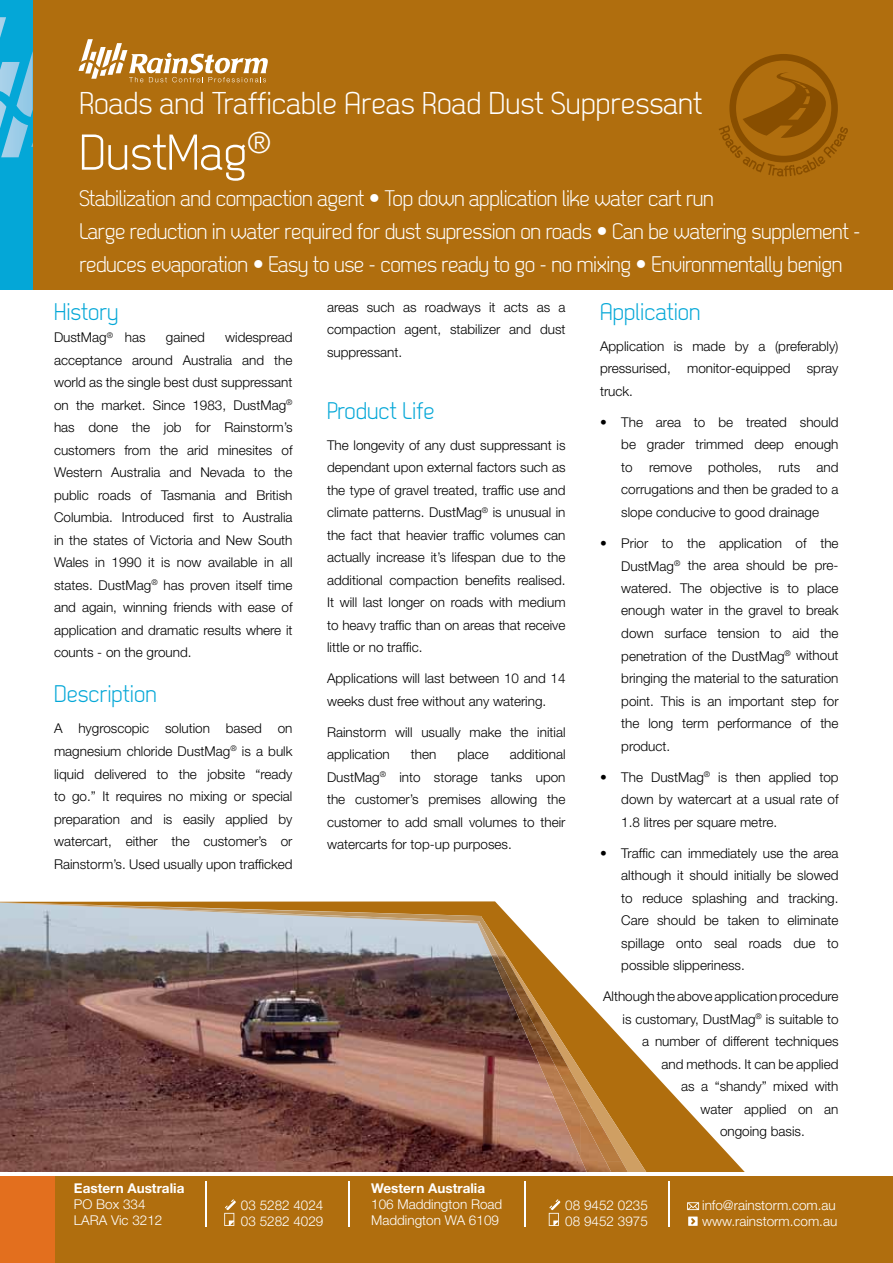
<style>
.page{position:relative;width:893px;height:1263px;background:#fff}
.page>*{position:absolute;margin:0;border:0;box-sizing:border-box;transform-origin:0 0}
.t1{font:50.25px "Dekar";color:#fff}
.t2{font:31.5px "Dekar";color:#fff}
.t3{font:24px "Dekar";color:#04a7d7}
.t4{font:22.5px/33px "Dekar";letter-spacing:-.02em;color:#fff}
.t5{font:300 13.5px/22.5px "Helvetica Neue LT Std";color:#000;text-align:justify}
.t6{font:300 13.5px/16.2px "Helvetica Neue LT Std";color:#fff}
.t7{font:700 13.5px "Helvetica Neue LT Std";color:#fff}
.s1{font-family:"Helvetica Neue LT Std";font-weight:100;font-stretch:condensed}
</style>
<div class="page">
<svg style="left:0;top:901px;width:745px;height:271px"></svg>
<svg style="left:490px;top:930px;width:192px;height:242px"></svg>
<img style="left:529px;top:954px;width:4px;height:52px">
<img style="left:524px;top:1006px;width:69px;height:104px">
<img style="left:578px;top:1109px;width:44px;height:53px">
<img style="left:633px;top:1161px;width:18px;height:11px">
<img style="left:491px;top:954px;width:38px;height:86px">
<img style="left:528px;top:1014px;width:53px;height:145px">
<img style="left:0;top:902px;width:497px;height:52px">
<img style="left:496px;top:954px;width:32px;height:59px">
<img style="left:527px;top:1012px;width:53px;height:101px">
<img style="left:580px;top:1112px;width:53px;height:60px">
<div style="left:0;top:0;width:893px;height:289px;background:#b06e0e"></div>
<svg style="left:719px;top:54px;width:129px;height:122px"></svg>
<div style="left:0;top:1173px;width:893px;height:90px;background:#b06e0e"></div>
<div style="left:0;top:1173px;width:54px;height:90px;background:#e36f1e"></div>
<hr style="left:0;top:1172px;width:893px;height:3px;background:#fff">
<div style="left:0;top:0;width:33px;height:289px;background:#04a7d7"></div>
<svg style="left:0;top:17px;width:6px;height:21px"></svg>
<svg style="left:0;top:51px;width:33px;height:106px"></svg>
<hr style="left:524px;top:1181px;width:1px;height:45px;background:#fff">
<hr style="left:206px;top:1181px;width:1px;height:45px;background:#fff">
<hr style="left:668px;top:1181px;width:2px;height:45px;background:#fff">
<hr style="left:349px;top:1181px;width:1px;height:45px;background:#fff">
<svg style="left:224px;top:1199px;width:12px;height:27px"></svg>
<svg style="left:549px;top:1199px;width:11px;height:27px"></svg>
<svg style="left:687px;top:1202px;width:12px;height:8px"></svg>
<svg style="left:688px;top:1216px;width:10px;height:10px"></svg>
<svg style="left:78px;top:39px;width:190px;height:43px"></svg>
<h2 class="t2" style="left:79px;top:88px;width:624px">Roads and Trafficable Areas Road Dust Suppressant</h2>
<h1 class="t1" style="left:79px;top:127px;width:193px">DustMag<sup>®</sup></h1>
<p class="t4" style="left:79px;top:183px;width:783px">Stabilization and compaction agent <span class="s1">•</span> Top down application like water cart run<br>Large reduction in water required for dust supression on roads <span class="s1">•</span> Can be watering supplement - reduces evaporation <span class="s1">•</span> Easy to use - comes ready to go - no mixing <span class="s1">•</span> Environmentally benign</p>
<h3 class="t3" style="left:54px;top:300px;width:66px">History</h3>
<p class="t5" style="left:54px;top:326px;width:93px">DustMag<sup>®</sup> has</p>
<p class="t5" style="left:166px;top:326px;width:41px">gained</p>
<p class="t5" style="left:327px;top:295px;width:240px">areas such as roadways it acts as a compaction agent, stabilizer and dust suppressant.</p>
<h3 class="t3" style="left:600px;top:300px;width:102px">Application</h3>
<p class="t5" style="left:600px;top:335px;width:240px">Application is made by a (preferably) pressurised, monitor-equipped spray truck.</p>
<p class="t5" style="left:621px;top:411px;width:219px;text-indent:-21px">• The area to be treated should be grader trimmed deep enough to remove potholes, ruts and corrugations and then be graded to a slope conducive to good drainage</p>
<p class="t5" style="left:621px;top:532px;width:219px;text-indent:-21px">• Prior to the application of the DustMag<sup>®</sup> the area should be pre&shy;watered. The objective is to place enough water in the gravel to break down surface tension to aid the penetration of the DustMag<sup>®</sup> without bringing the material to the saturation point. This is an important step for the long term performance of the product.</p>
<p class="t5" style="left:621px;top:765px;width:219px;text-indent:-21px">• The DustMag<sup>®</sup> is then applied top down by watercart at a usual rate of 1.8 litres per square metre.</p>
<p class="t5" style="left:621px;top:841px;width:219px;text-indent:-21px">• Traffic can immediately use the area although it should initially be slowed to reduce splashing and tracking.<br>Care should be taken to eliminate spillage onto seal roads due to possible slipperiness.</p>
<p class="t5" style="left:603px;top:985px;width:237px">Although the above application procedure</p>
<p class="t5" style="left:622px;top:1007px;width:217px">is customary, DustMag<sup>®</sup> is suitable to</p>
<p class="t5" style="left:642px;top:1030px;width:198px">a number of different techniques</p>
<p class="t5" style="left:661px;top:1052px;width:178px">and methods. It can be applied</p>
<p class="t5" style="left:681px;top:1075px;width:159px">as a “shandy” mixed with</p>
<p class="t5" style="left:700px;top:1097px;width:139px">water applied on an</p>
<p class="t5" style="left:720px;top:1120px;width:86px">ongoing basis.</p>
<p class="t5" style="left:54px;top:326px;width:240px;text-indent:171px">widespread acceptance around Australia and the world as the single best dust suppressant on the market. Since 1983, DustMag<sup>® </sup>has done the job for Rainstorm’s customers from the arid minesites of Western Australia and Nevada to the public roads of Tasmania and British Columbia. Introduced first to Australia in the states of Victoria and New South Wales in 1990 it is now available in all states. DustMag<sup>®</sup> has proven itself time and again, winning friends with ease of application and dramatic results where it counts - on the ground.</p>
<h3 class="t3" style="left:54px;top:682px;width:104px">Description</h3>
<p class="t5" style="left:54px;top:717px;width:240px">A hygroscopic solution based on magnesium chloride DustMag<sup>®</sup> is a bulk liquid delivered to the jobsite “ready to go.” It requires no mixing or special preparation and is easily applied by watercart, either the customer’s or Rainstorm’s. Used usually upon trafficked</p>
<h3 class="t3" style="left:327px;top:398px;width:109px">Product Life</h3>
<p class="t5" style="left:327px;top:433px;width:240px">The longevity of any dust suppressant is dependant upon external factors such as the type of gravel treated, traffic use and climate patterns. DustMag<sup>®</sup> is unusual in the fact that heavier traffic volumes can actually increase it’s lifespan due to the additional compaction benefits realised.<br>It will last longer on roads with medium to heavy traffic than on areas that receive little or no traffic.</p>
<p class="t5" style="left:327px;top:667px;width:240px">Applications will last between 10 and 14 weeks dust free without any watering.</p>
<p class="t5" style="left:327px;top:720px;width:240px">Rainstorm will usually make the initial application</p>
<p class="t5" style="left:327px;top:743px;width:240px;text-indent:183px">additional DustMag<sup>®</sup> into storage tanks upon the customer’s premises allowing the customer to add small volumes to their watercarts for top-up purposes.</p>
<p class="t5" style="left:411px;top:743px;width:27px">then</p>
<p class="t5" style="left:457px;top:743px;width:33px">place</p>
<p class="t7" style="left:74px;top:1180px;width:112px">Eastern Australia</p>
<p class="t6" style="left:74px;top:1196px;width:90px">PO Box 334<br>LARA Vic 3212</p>
<p class="t6" style="left:241px;top:1197px;width:84px">03 5282 4024<br>03 5282 4029</p>
<p class="t6" style="left:565px;top:1197px;width:84px">08 9452 0235<br>08 9452 3975</p>
<p class="t6" style="left:702px;top:1197px;width:137px">info@rainstorm.com.au www.rainstorm.com.au</p>
<p class="t7" style="left:371px;top:1180px;width:115px">Western Australia</p>
<p class="t6" style="left:371px;top:1196px;width:133px">106 Maddington Road<br>Maddington WA 6109</p>
</div>
